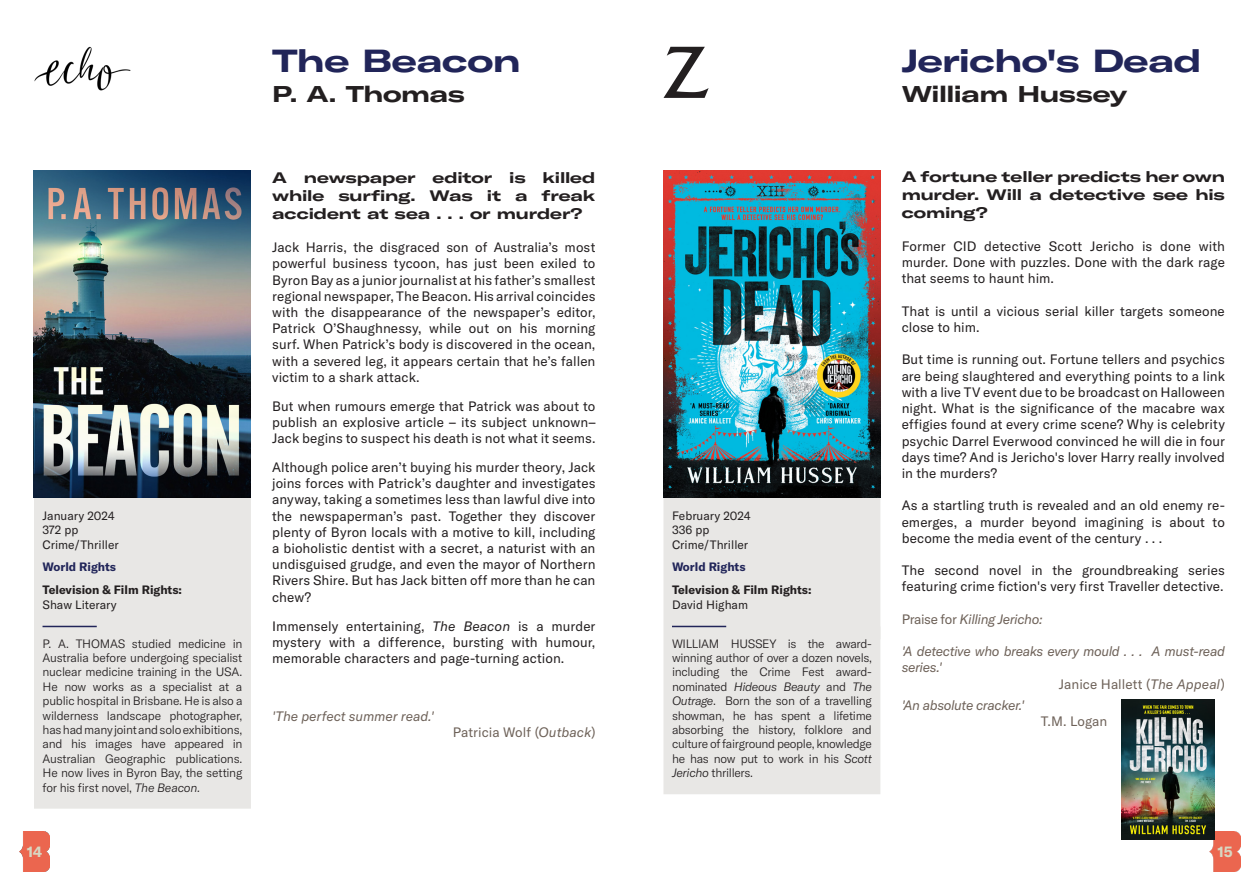
<style>
.page{position:relative;width:1259px;height:893px;background:#fff}
.page>*{position:absolute;margin:0;border:0;box-sizing:border-box;transform-origin:0 0}
.Heading_1{font:31.5px "GT America Exp Bd";letter-spacing:-.015em;color:#212559}
.Heading_2{font:31.5px "GT America Exp Bd";letter-spacing:-.015em;color:#212559}
.Heading_1-2{font:22.5px "GT America Exp Bd";letter-spacing:-.025em;color:#231f20}
.Intro_paragraph{font:15px/18px "GT America Exp Bd";letter-spacing:-.005em;color:#231f20;text-align:justify}
.t1{font:700 15px "GT America";color:#d8d7c2}
.t2{font:13.5px/16.2px "GT America";letter-spacing:.005em;color:#231f20;text-align:justify}
.Quote__Text{font:italic 13.5px/16.2px "GT America";letter-spacing:-.025em;color:#6e6259}
.Quote__Author_Source{font:13.5px "GT America";color:#6e6259}
.Quote__Text-2{font:italic 13.5px "GT America";letter-spacing:-.005em;color:#6e6259}
.Panel__Author_biography{font:300 12px/14.4px "GT America";letter-spacing:-.025em;color:#231f20;text-align:justify}
.Panel__Text{font:12px/14.4px "GT America";color:#231f20}
.Panel__World_Rights{font:700 12px/14.4px "GT America";color:#231f20}
.Panel__World_Rights-2{font:700 12px "GT America";color:#212559}
.Panel__Heading{font:700 12px "GT America";color:#231f20}
.s1{font-weight:400}
.s2{font-style:italic}
.s3{font-style:normal}
</style>
<div class="page">
<img style="left:1209px;top:831px;width:31px;height:40px">
<img style="left:19px;top:831px;width:31px;height:40px">
<div style="left:34px;top:497px;width:217px;height:312px;background:#e8e7e5"></div>
<div style="left:43px;top:626px;width:208px;height:13px;background:#e8e7e5"></div>
<hr style="left:43px;top:626px;width:54px;height:1px;background:#212559">
<img style="left:34px;top:47px;width:97px;height:44px">
<img style="left:34px;top:170px;width:217px;height:327px">
<img style="left:1121px;top:699px;width:93px;height:141px">
<div style="left:663px;top:497px;width:217px;height:297px;background:#e8e7e5"></div>
<div style="left:672px;top:626px;width:208px;height:13px;background:#e8e7e5"></div>
<hr style="left:672px;top:626px;width:54px;height:1px;background:#212559">
<svg style="left:663px;top:47px;width:45px;height:51px"></svg>
<img style="left:663px;top:170px;width:217px;height:327px">
<p class="Panel__Text" style="left:43px;top:508px;width:78px">January 2024<br>372 pp<br>Crime/Thriller</p>
<p class="Panel__World_Rights-2" style="left:43px;top:560px;width:75px">World Rights</p>
<p class="Panel__World_Rights" style="left:43px;top:583px;width:141px">Television &amp; Film Rights:<br><span class="s1">Shaw Literary</span></p>
<p class="Panel__Author_biography" style="left:43px;top:636px;width:201px">P. A. THOMAS studied medicine in Australia before undergoing specialist nuclear medicine training in the USA.<br>He now works as a specialist at a public hospital in Brisbane. He is also a wilderness landscape photographer, has had many joint and solo exhibitions, and his images have appeared in Australian Geographic publications.<br>He now lives in Byron Bay, the setting for his first novel, <span class="s2">The Beacon.</span></p>
<p class="Heading_2" style="left:272px;top:41px;width:250px">The Beacon</p>
<p class="Heading_1-2" style="left:272px;top:79px;width:194px">P. A. Thomas</p>
<p class="Intro_paragraph" style="left:272px;top:168px;width:325px">A newspaper editor is killed while surfing. Was it a freak accident at sea . . . or murder?</p>
<p class="t2" style="left:272px;top:239px;width:325px">Jack Harris, the disgraced son of Australia’s most powerful business tycoon, has just been exiled to Byron Bay as a junior journalist at his father’s smallest regional newspaper, The Beacon. His arrival coincides with the disappearance of the newspaper’s editor, Patrick O’Shaughnessy, while out on his morning surf. When Patrick’s body is discovered in the ocean, with a severed leg, it appears certain that he’s fallen victim to a shark attack.</p>
<p class="t2" style="left:272px;top:398px;width:325px">But when rumours emerge that Patrick was about to publish an explosive article – its subject unknown– Jack begins to suspect his death is not what it seems.</p>
<p class="t2" style="left:272px;top:459px;width:325px">Although police aren’t buying his murder theory, Jack joins forces with Patrick’s daughter and investigates anyway, taking a sometimes less than lawful dive into the newspaperman’s past. Together they discover plenty of Byron locals with a motive to kill, including a bioholistic dentist with a secret, a naturist with an undisguised grudge, and even the mayor of Northern Rivers Shire. But has Jack bitten off more than he can chew?</p>
<p class="t2" style="left:272px;top:618px;width:325px">Immensely entertaining, <span class="s2">The Beacon</span> is a murder mystery with a difference, bursting with humour, memorable characters and page-turning action.</p>
<p class="Quote__Text-2" style="left:272px;top:708px;width:163px">'The perfect summer read.'</p>
<p class="Quote__Author_Source" style="left:453px;top:724px;width:144px">Patricia Wolf (<span class="s2">Outback</span>)</p>
<p class="Panel__Text" style="left:672px;top:508px;width:80px">February 2024<br>336 pp</p>
<p class="Panel__Text" style="left:672px;top:537px;width:78px">Crime/Thriller</p>
<p class="Panel__World_Rights-2" style="left:672px;top:560px;width:75px">World Rights</p>
<p class="Panel__Heading" style="left:672px;top:583px;width:141px">Television &amp; Film Rights:</p>
<p class="Panel__Text" style="left:672px;top:597px;width:78px">David Higham</p>
<p class="Panel__Author_biography" style="left:672px;top:636px;width:201px">WILLIAM HUSSEY is the award&shy;winning author of over a dozen novels, including the Crime Fest award&shy;nominated <span class="s2">Hideous Beauty</span> and <span class="s2">The Outrage</span>. Born the son of a travelling showman, he has spent a lifetime absorbing the history, folklore and culture of fairground people, knowledge he has now put to work in his <span class="s2">Scott Jericho</span> thrillers.</p>
<p class="Heading_1" style="left:901px;top:41px;width:301px">Jericho's Dead</p>
<p class="Heading_1-2" style="left:901px;top:79px;width:227px">William Hussey</p>
<p class="Intro_paragraph" style="left:901px;top:167px;width:325px">A fortune teller predicts her own murder. Will a detective see his coming?</p>
<p class="t2" style="left:901px;top:238px;width:325px">Former CID detective Scott Jericho is done with murder. Done with puzzles. Done with the dark rage that seems to haunt him.</p>
<p class="t2" style="left:901px;top:303px;width:325px">That is until a vicious serial killer targets someone close to him.</p>
<p class="t2" style="left:901px;top:352px;width:325px">But time is running out. Fortune tellers and psychics are being slaughtered and everything points to a link with a live TV event due to be broadcast on Halloween night. What is the significance of the macabre wax effigies found at every crime scene? Why is celebrity psychic Darrel Everwood convinced he will die in four days time? And is Jericho's lover Harry really involved in the murders?</p>
<p class="t2" style="left:901px;top:497px;width:325px">As a startling truth is revealed and an old enemy re&shy;emerges, a murder beyond imagining is about to become the media event of the century . . .</p>
<p class="t2" style="left:901px;top:562px;width:325px">The second novel in the groundbreaking series featuring crime fiction's very first Traveller detective.</p>
<p class="Quote__Text" style="left:901px;top:611px;width:142px"><span class="s3">Praise for</span> Killing Jericho:</p>
<p class="Quote__Text" style="left:901px;top:643px;width:325px">'A detective who breaks every mould . . . A must-read series.'</p>
<p class="Quote__Author_Source" style="left:1059px;top:676px;width:167px">Janice Hallett (<span class="s2">The Appeal</span>)</p>
<p class="Quote__Text" style="left:901px;top:697px;width:124px">'An absolute cracker.'</p>
<p class="Quote__Author_Source" style="left:1040px;top:714px;width:68px">T.M. Logan</p>
<p class="t1" style="left:27px;top:842px;width:17px">14</p>
<p class="t1" style="left:1217px;top:842px;width:17px">15</p>
</div>
